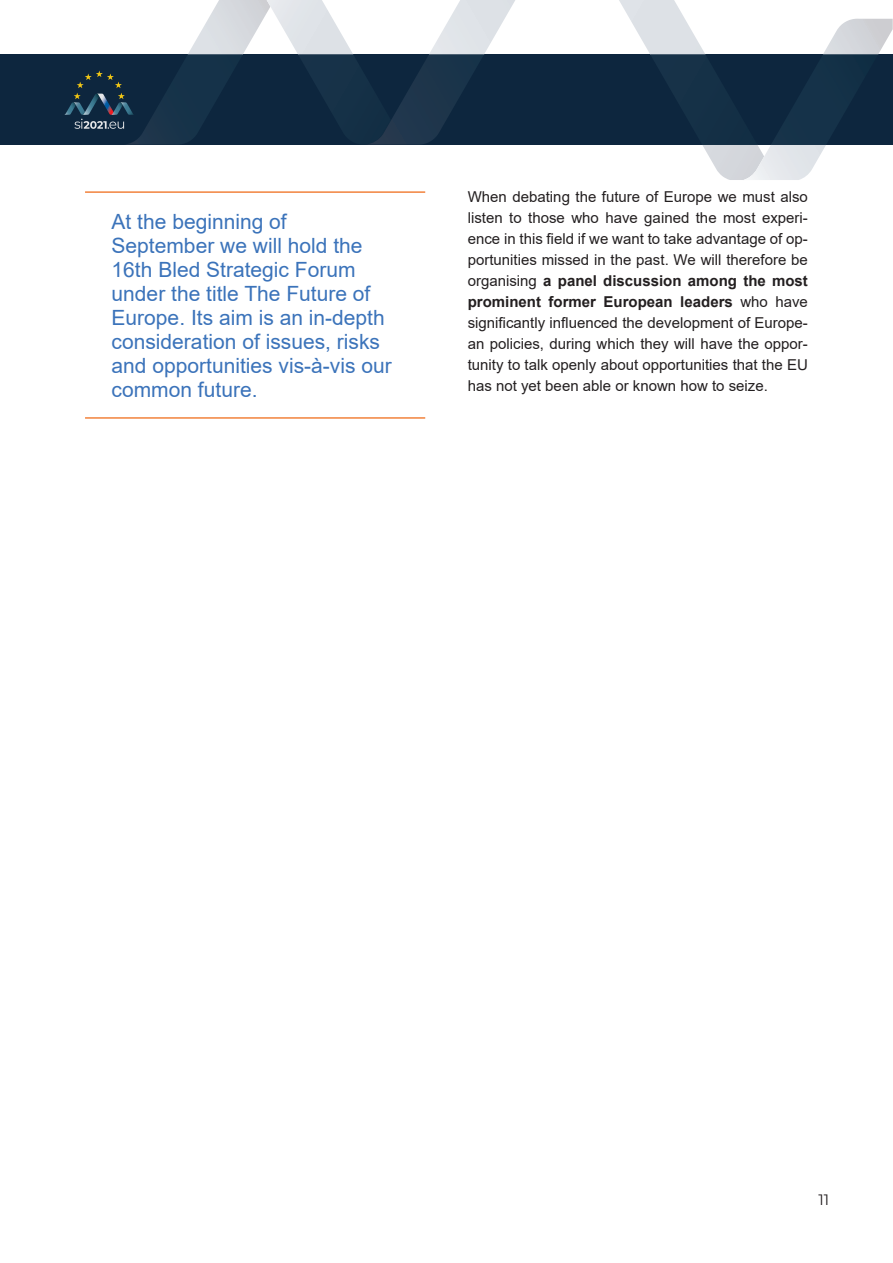
<style>
.page{position:relative;width:893px;height:1263px;background:#fff}
.page>*{position:absolute;margin:0;border:0;box-sizing:border-box;transform-origin:0 0}
.t1{font:21px/24px "Arial";color:#3b73ba}
.t2{font:15px/21px "Arial";color:#231f20;text-align:justify}
.t3{font:15px "Montserrat";color:#231f20}
.s1{font-weight:700}
</style>
<div class="page">
<div style="left:0;top:55px;width:893px;height:90px;background:#0d263e"></div>
<svg style="left:619px;top:0;width:274px;height:180px"></svg>
<svg style="left:64px;top:0;width:451px;height:145px"></svg>
<hr style="left:85px;top:191px;width:340px;height:2px;background:#f2823c">
<hr style="left:85px;top:417px;width:340px;height:2px;background:#f2823c">
<p class="t1" style="left:112px;top:209px;width:282px">At the beginning of<br>September we will hold the<br>16th Bled Strategic Forum under the title The Future of<br>Europe. Its aim is an in-depth consideration of issues, risks and opportunities vis-à-vis our common future.</p>
<p class="t2" style="left:468px;top:186px;width:342px">When debating the future of Europe we must also listen to those who have gained the most experi&shy;ence in this field if we want to take advantage of op&shy;portunities missed in the past. We will therefore be organising <span class="s1">a panel discussion among the most prominent former European leaders</span> who have significantly influenced the development of Europe&shy;an policies, during which they will have the oppor&shy;tunity to talk openly about opportunities that the EU has not yet been able or known how to seize.</p>
<p class="t3" style="left:818px;top:1189px;width:12px">11</p>
</div>
